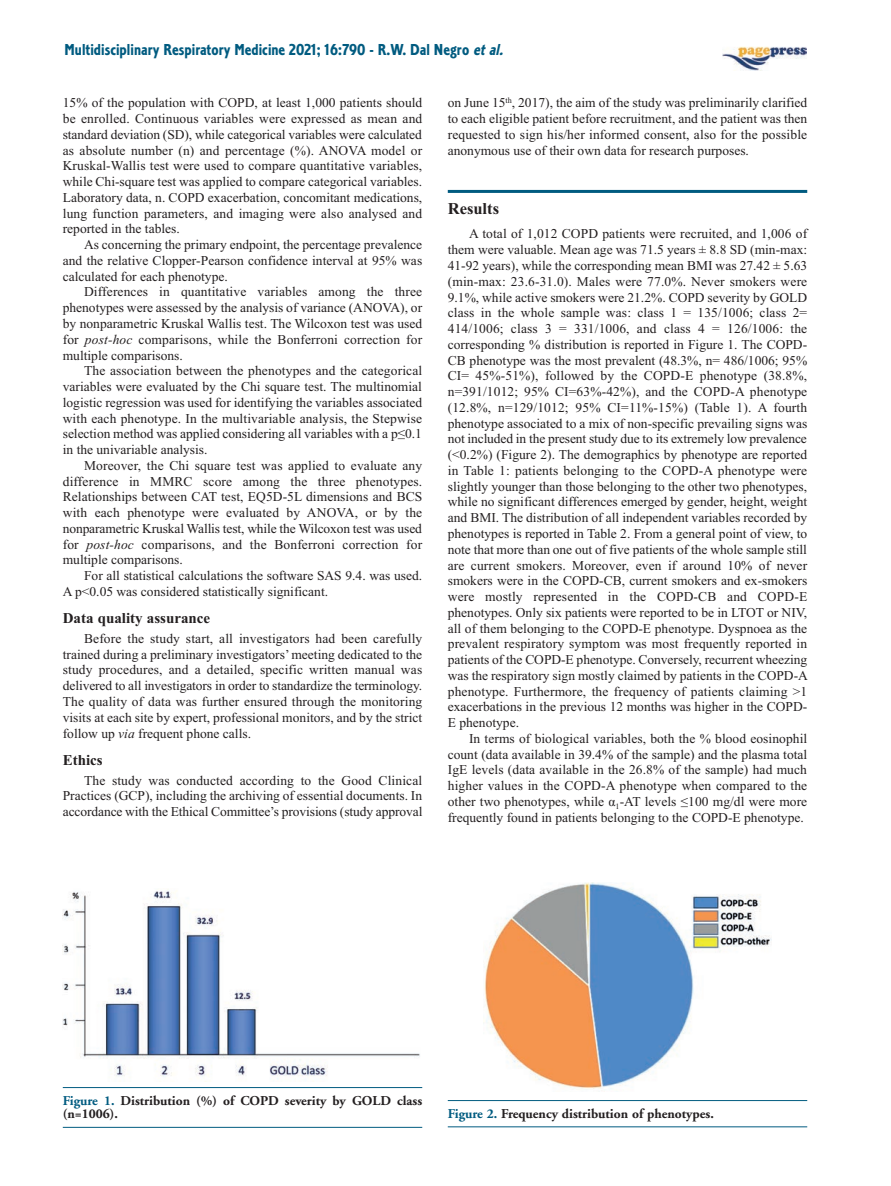
<style>
.page{position:relative;width:891px;height:1186px;background:#fff}
.page>*{position:absolute;margin:0;border:0;box-sizing:border-box;transform-origin:0 0}
.t1{font:16.5px "Corinthian Bold Condensed Plain";color:#005b80}
.t2{font:700 16.5px "Times New Roman";color:#231f20}
.t3{font:700 15px "Times New Roman";color:#231f20}
.t4{font:13.5px/15.8px "Times New Roman";color:#231f20;text-align:justify}
.t5{font:700 13.5px/13.5px "Adobe Garamond";color:#231f20}
.s1{font-style:italic}
.s2{color:#005b80}
</style>
<div class="page">
<img style="left:722px;top:46px;width:84px;height:24px">
<hr style="left:448px;top:190px;width:359px;height:3px;background:#005b80">
<hr style="left:63px;top:1087px;width:359px;height:1px;background:#005b80">
<hr style="left:63px;top:1126px;width:359px;height:1px;background:#005b80">
<img style="left:63px;top:889px;width:357px;height:190px">
<hr style="left:448px;top:1099px;width:359px;height:1px;background:#005b80">
<hr style="left:448px;top:1126px;width:359px;height:1px;background:#005b80">
<img style="left:484px;top:882px;width:287px;height:207px">
<p class="t1" style="left:65px;top:44px;width:443px">Multidisciplinary Respiratory Medicine 2021; 16:790 - R.W. Dal Negro <span class="s1">etal.</span></p>
<p class="t4" style="left:63px;top:95px;width:361px">15% of the population with COPD, at least 1,000 patients should be enrolled. Continuous variables were expressed as mean and standard deviation (SD), while categorical variables were calculated as absolute number (n) and percentage (%). ANOVA model or Kruskal-Wallis test were used to compare quantitative variables, while Chi-square test was applied to compare categorical variables.<br>Laboratory data, n. COPD exacerbation, concomitant medications, lung function parameters, and imaging were also analysed and reported in the tables.</p>
<p class="t4" style="left:63px;top:237px;width:361px;text-indent:21px">As concerning the primary endpoint, the percentage prevalence and the relative Clopper-Pearson confidence interval at 95% was calculated for each phenotype.</p>
<p class="t4" style="left:63px;top:284px;width:361px;text-indent:21px">Differences in quantitative variables among the three phenotypes were assessed by the analysis of variance (ANOVA), or by nonparametric Kruskal Wallis test. The Wilcoxon test was used for <span class="s1">post-hoc</span> comparisons, while the Bonferroni correction for multiple comparisons.</p>
<p class="t4" style="left:63px;top:363px;width:361px;text-indent:21px">The association between the phenotypes and the categorical variables were evaluated by the Chi square test. The multinomial logistic regression was used for identifying the variables associated with each phenotype. In the multivariable analysis, the Stepwise selection method was applied considering all variables with a p≤0.1 in the univariable analysis.</p>
<p class="t4" style="left:63px;top:457px;width:361px;text-indent:21px">Moreover, the Chi square test was applied to evaluate any difference in MMRC score among the three phenotypes.<br>Relationships between CAT test, EQ5D-5L dimensions and BCS with each phenotype were evaluated by ANOVA, or by the nonparametric Kruskal Wallis test, while the Wilcoxon test was used for <span class="s1">post-hoc</span> comparisons, and the Bonferroni correction for multiple comparisons.</p>
<p class="t4" style="left:63px;top:567px;width:361px;text-indent:21px">For all statistical calculations the software SAS 9.4. was used.<br>A p&lt;0.05 was considered statistically significant.</p>
<p class="t3" style="left:63px;top:609px;width:149px">Data quality assurance</p>
<p class="t4" style="left:63px;top:630px;width:361px;text-indent:21px">Before the study start, all investigators had been carefully trained during a preliminary investigators’ meeting dedicated to the study procedures, and a detailed, specific written manual was delivered to all investigators in order to standardize the terminology.<br>The quality of data was further ensured through the monitoring visits at each site by expert, professional monitors, and by the strict follow up <span class="s1">via</span> frequent phone calls.</p>
<p class="t3" style="left:63px;top:750px;width:42px">Ethics</p>
<p class="t4" style="left:63px;top:772px;width:361px;text-indent:21px">The study was conducted according to the Good Clinical Practices (GCP), including the archiving of essential documents. In accordance with the Ethical Committee’s provisions (study approval</p>
<p class="t4" style="left:448px;top:95px;width:361px">on June 15<sup>th</sup>, 2017), the aim of the study was preliminarily clarified to each eligible patient before recruitment, and the patient was then requested to sign his/her informed consent, also for the possible anonymous use of their own data for research purposes.</p>
<p class="t2" style="left:448px;top:199px;width:53px">Results</p>
<p class="t4" style="left:448px;top:226px;width:362px;text-indent:21px">A total of 1,012 COPD patients were recruited, and 1,006 of them were valuable. Mean age was 71.5 years ± 8.8 SD (min-max:<br>41-92 years), while the corresponding mean BMI was 27.42 ± 5.63 (min-max: 23.6-31.0). Males were 77.0%. Never smokers were 9.1%, while active smokers were 21.2%. COPD severity by GOLD class in the whole sample was: class 1 = 135/1006; class 2= 414/1006; class 3 = 331/1006, and class 4 = 126/1006: the corresponding % distribution is reported in Figure 1. The COPD-CB phenotype was the most prevalent (48.3%, n= 486/1006; 95% CI= 45%-51%), followed by the COPD-E phenotype (38.8%, n=391/1012; 95% CI=63%-42%), and the COPD-A phenotype (12.8%, n=129/1012; 95% CI=11%-15%) (Table 1). A fourth phenotype associated to a mix of non-specific prevailing signs was not included in the present study due to its extremely low prevalence (&lt;0.2%) (Figure 2). The demographics by phenotype are reported in Table 1: patients belonging to the COPD-A phenotype were slightly younger than those belonging to the other two phenotypes, while no significant differences emerged by gender, height, weight and BMI. The distribution of all independent variables recorded by phenotypes is reported in Table 2. From a general point of view, to note that more than one out of five patients of the whole sample still are current smokers. Moreover, even if around 10% of never smokers were in the COPD-CB, current smokers and ex-smokers were mostly represented in the COPD-CB and COPD-E phenotypes. Only six patients were reported to be in LTOT or NIV, all of them belonging to the COPD-E phenotype. Dyspnoea as the prevalent respiratory symptom was most frequently reported in patients of the COPD-E phenotype. Conversely, recurrent wheezing was the respiratory sign mostly claimed by patients in the COPD-A phenotype. Furthermore, the frequency of patients claiming &gt;1 exacerbations in the previous 12 months was higher in the COPD-E phenotype.</p>
<p class="t4" style="left:448px;top:730px;width:361px;text-indent:21px">In terms of biological variables, both the % blood eosinophil count (data available in 39.4% of the sample) and the plasma total IgE levels (data available in the 26.8% of the sample) had much higher values in the COPD-A phenotype when compared to the other two phenotypes, while α<sub>1</sub>-AT levels ≤100 mg/dl were more frequently found in patients belonging to the COPD-E phenotype.</p>
<p class="t5" style="left:63px;top:1094px;width:361px"><span class="s2">Figure 1.</span> Distribution (%) of COPD severity by GOLD class (n=1006).</p>
<p class="t5" style="left:448px;top:1107px;width:268px"><span class="s2">Figure 2.</span> Frequency distribution of phenotypes.</p>
</div>
